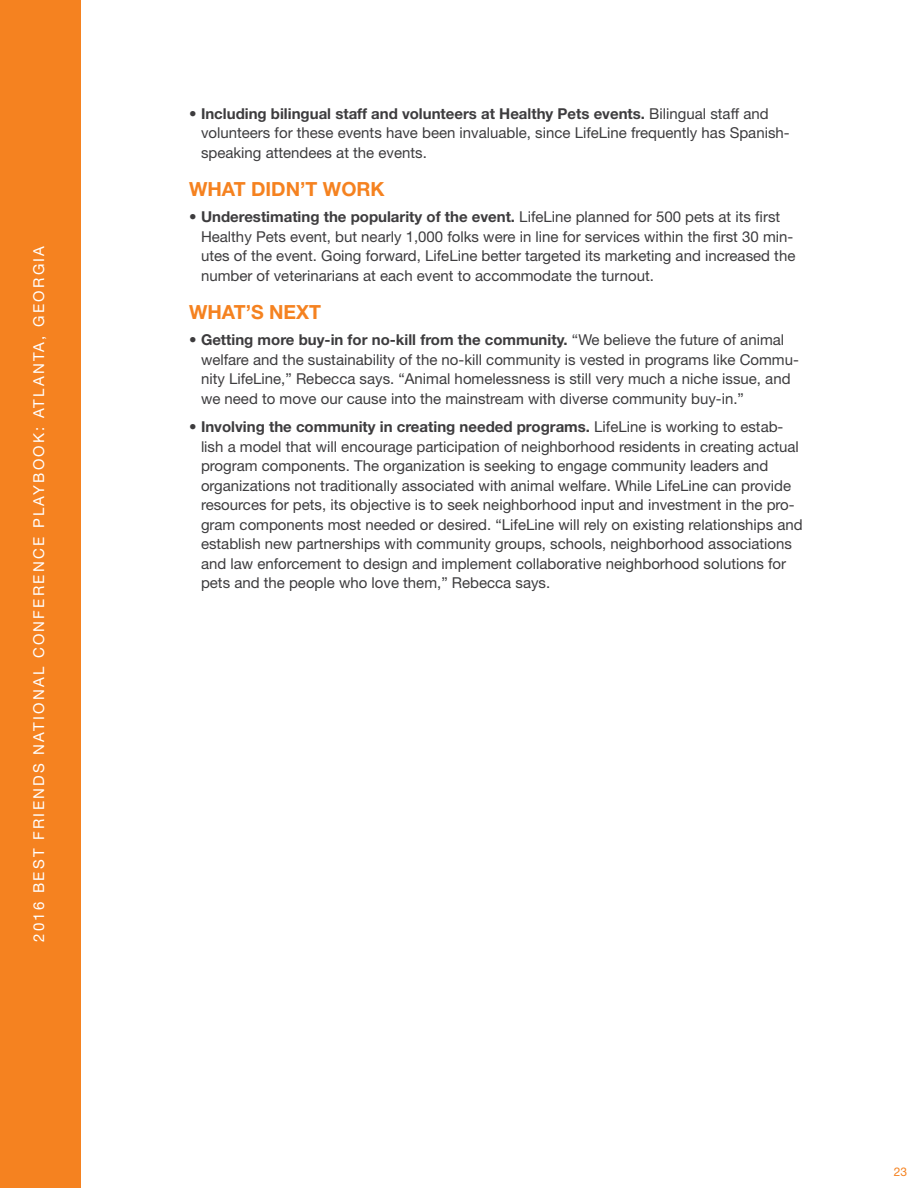
<style>
.page{position:relative;width:918px;height:1188px;background:#fff}
.page>*{position:absolute;margin:0;border:0;box-sizing:border-box;transform-origin:0 0}
.t1{font:700 19.5px "Helvetica Neue LT Std";color:#f58220}
.t2{font:15px/19.5px "Helvetica Neue LT Std";color:#3d3c3e}
.t3{font:15px "Helvetica Neue LT Std";letter-spacing:.15em;color:#fff}
.t4{font:12px "Helvetica Neue LT Std";color:#f58220}
.s1{font-weight:700}
</style>
<div class="page">
<div style="left:0;top:0;width:80px;height:1188px;background:#f58220"></div>
<p class="t3" style="left:30px;top:942px;width:698px;rotate:-90deg">2016 BEST FRIENDS NATIONAL CONFERENCE PLAYBOOK: ATLANTA, GEORGIA</p>
<p class="t2" style="left:201px;top:103px;width:590px;text-indent:-12px">• <span class="s1">Including bilingual staff and volunteers at Healthy Pets events.</span> Bilingual staff and volunteers for these events have been invaluable, since LifeLine frequently has Spanish&shy;speaking attendees at the events.</p>
<h1 class="t1" style="left:189px;top:177px;width:197px">WHAT DIDN’T WORK</h1>
<p class="t2" style="left:201px;top:207px;width:596px;text-indent:-12px">• <span class="s1">Underestimating the popularity of the event.</span> LifeLine planned for 500 pets at its first Healthy Pets event, but nearly 1,000 folks were in line for services within the first 30 min&shy;utes of the event. Going forward, LifeLine better targeted its marketing and increased the number of veterinarians at each event to accommodate the turnout.</p>
<h1 class="t1" style="left:189px;top:300px;width:134px">WHAT’S NEXT</h1>
<p class="t2" style="left:201px;top:330px;width:599px;text-indent:-12px">• <span class="s1">Getting more buy-in for no-kill from the community.</span> “We believe the future of animal welfare and the sustainability of the no-kill community is vested in programs like Commu&shy;nity LifeLine,” Rebecca says. “Animal homelessness is still very much a niche issue, and we need to move our cause into the mainstream with diverse community buy-in.”</p>
<p class="t2" style="left:201px;top:417px;width:603px;text-indent:-12px">• <span class="s1">Involving the community in creating needed programs.</span> LifeLine is working to estab&shy;lish a model that will encourage participation of neighborhood residents in creating actual program components. The organization is seeking to engage community leaders and organizations not traditionally associated with animal welfare. While LifeLine can provide resources for pets, its objective is to seek neighborhood input and investment in the pro&shy;gram components most needed or desired. “LifeLine will rely on existing relationships and establish new partnerships with community groups, schools, neighborhood associations and law enforcement to design and implement collaborative neighborhood solutions for pets and the people who love them,” Rebecca says.</p>
<p class="t4" style="left:894px;top:1164px;width:15px">23</p>
</div>
